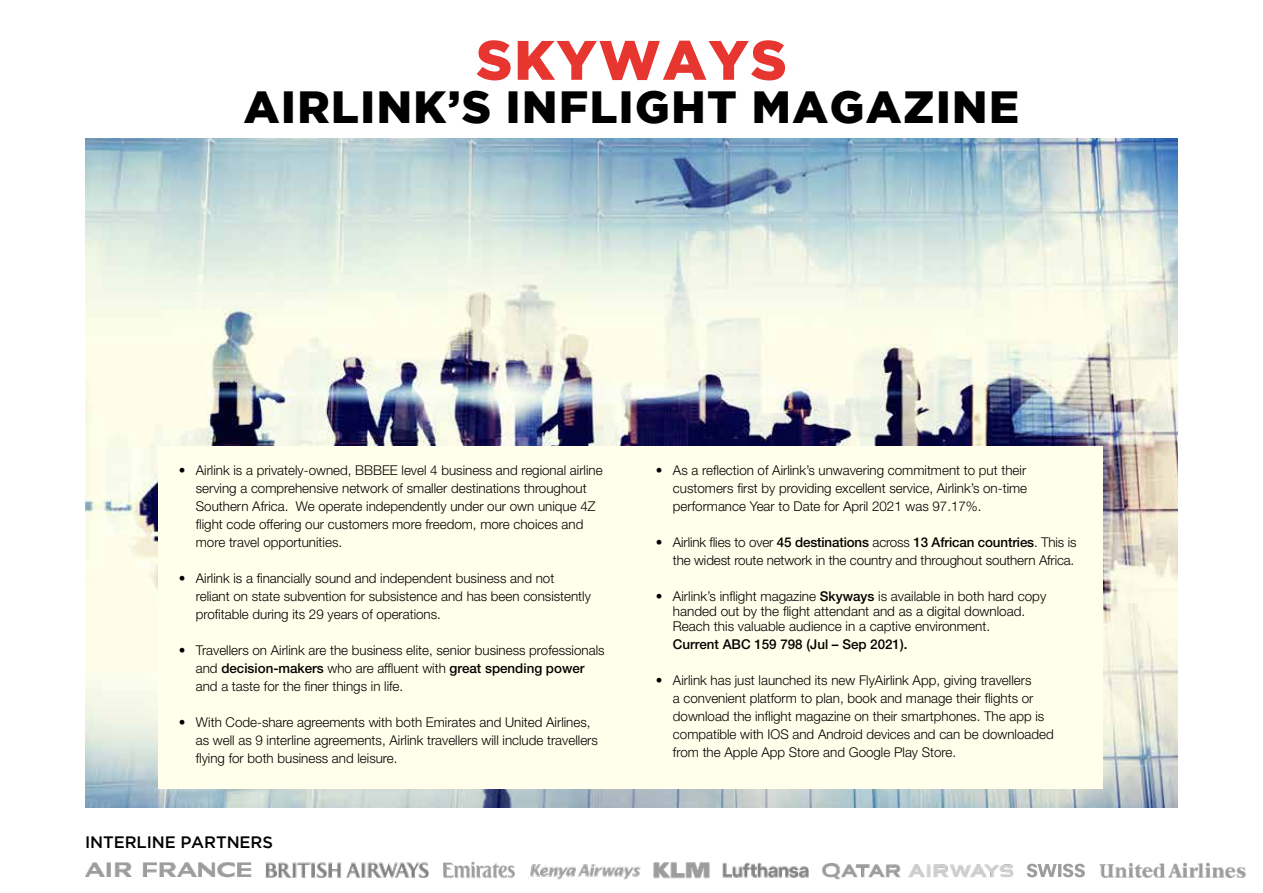
<style>
.page{position:relative;width:1263px;height:893px;background:#fff}
.page>*{position:absolute;margin:0;border:0;box-sizing:border-box;transform-origin:0 0}
.t1{font:900 55.5px "Gotham";letter-spacing:.035em;color:#e73530}
.t2{font:900 45px "Gotham";letter-spacing:.035em;color:#000}
.t3{font:500 16.5px "Gotham";letter-spacing:-.005em;color:#000}
.t4{font:300 13.5px/18px "Helvetica Neue LT Std";color:#000}
.t5{font:500 13.5px "Helvetica Neue LT Std";color:#000}
.s1{font-weight:500}
</style>
<div class="page">
<img style="left:443px;top:861px;width:72px;height:17px">
<img style="left:822px;top:863px;width:192px;height:17px">
<img style="left:265px;top:862px;width:164px;height:15px">
<img style="left:85px;top:862px;width:167px;height:16px">
<img style="left:1099px;top:863px;width:67px;height:15px">
<img style="left:1169px;top:862px;width:77px;height:15px">
<img style="left:654px;top:862px;width:55px;height:16px">
<svg style="left:1027px;top:864px;width:58px;height:13px"></svg>
<img style="left:722px;top:862px;width:87px;height:16px">
<img style="left:530px;top:864px;width:111px;height:16px">
<img style="left:85px;top:138px;width:1093px;height:670px">
<div style="left:158px;top:446px;width:944px;height:342px;background:#ffffeb"></div>
<h1 class="t1" style="left:476px;top:28px;width:312px">SKYWAYS</h1>
<h2 class="t2" style="left:244px;top:81px;width:777px">AIRLINK’S INFLIGHT MAGAZINE</h2>
<p class="t4" style="left:196px;top:461px;width:408px;text-indent:-17px">• Airlink is a privately-owned, BBBEE level 4 business and regional airline serving a comprehensive network of smaller destinations throughout Southern Africa. We operate independently under our own unique 4Z flight code offering our customers more freedom, more choices and more travel opportunities.</p>
<p class="t4" style="left:196px;top:569px;width:397px;text-indent:-17px">• Airlink is a financially sound and independent business and not reliant on state subvention for subsistence and has been consistently profitable during its 29 years of operations.</p>
<p class="t4" style="left:196px;top:641px;width:410px;text-indent:-17px">• Travellers on Airlink are the business elite, senior business professionals and <span class="s1">decision-makers</span> who are affluent with <span class="s1">great spending power </span>and a taste for the finer things in life.</p>
<p class="t4" style="left:196px;top:713px;width:404px;text-indent:-17px">• With Code-share agreements with both Emirates and United Airlines, as well as 9 interline agreements, Airlink travellers will include travellers flying for both business and leisure.</p>
<p class="t3" style="left:85px;top:833px;width:189px">INTERLINE PARTNERS</p>
<p class="t4" style="left:673px;top:461px;width:356px;text-align:justify;text-indent:-17px">• As a reflection of Airlink’s unwavering commitment to put their customers first by providing excellent service, Airlink’s on-time performance Year to Date for April 2021 was 97.17%.</p>
<p class="t4" style="left:656px;top:533px;width:422px;text-align:right">• Airlink flies to over <span class="s1">45 destinations</span> across <span class="s1">13 African countries</span>. This is the widest route network in the country and throughout southern Africa.</p>
<p class="t4" style="left:673px;top:589px;width:375px;line-height:15px;text-indent:-17px">• Airlink’s inflight magazine <span class="s1">Skyways</span> is available in both hard copy handed out by the flight attendant and as a digital download.<br>Reach this valuable audience in a captive environment.</p>
<p class="t5" style="left:673px;top:636px;width:236px">Current ABC 159 798 (Jul – Sep 2021).</p>
<p class="t4" style="left:673px;top:671px;width:382px;text-indent:-17px">• Airlink has just launched its new FlyAirlink App, giving travellers<br>a convenient platform to plan, book and manage their flights or download the inflight magazine on their smartphones. The app is compatible with IOS and Android devices and can be downloaded from the Apple App Store and Google Play Store.</p>
</div>
